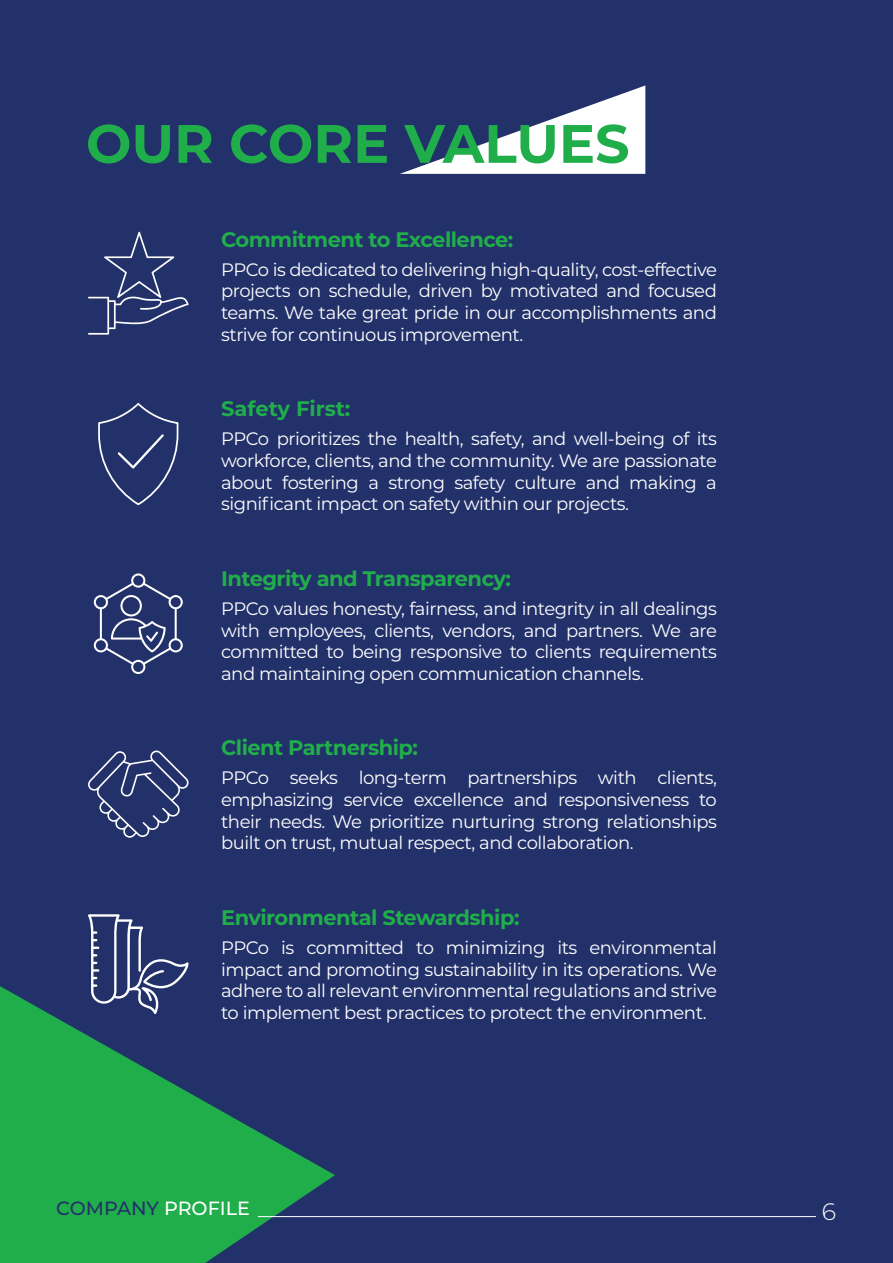
<style>
.page{position:relative;width:893px;height:1263px;background:#23316a}
.page>*{position:absolute;margin:0;border:0;box-sizing:border-box;transform-origin:0 0}
.t1{font:700 54px "Montserrat";color:#20ae4b}
.t2{font:300 23.7px "Montserrat";color:#fff}
.t3{font:700 21px "Montserrat";letter-spacing:-.025em;color:#20ae4b}
.t4{font:700 21px "Montserrat";color:#20ae4b}
.t5{font:500 19.2px "Montserrat";color:#23316a}
.t6{font:18px/21.6px "Montserrat";letter-spacing:-.025em;color:#fff;text-align:justify}
.s1{color:#fff}
</style>
<div class="page">
<svg style="left:0;top:986px;width:335px;height:277px;fill:#20ae4b"></svg>
<hr style="left:258px;top:1216px;width:558px;height:1px;background:#fff">
<svg style="left:400px;top:85px;width:245px;height:89px"></svg>
<svg style="left:88px;top:232px;width:101px;height:103px"></svg>
<svg style="left:98px;top:403px;width:81px;height:103px"></svg>
<svg style="left:94px;top:573px;width:89px;height:101px"></svg>
<svg style="left:88px;top:750px;width:101px;height:88px"></svg>
<svg style="left:88px;top:914px;width:101px;height:100px"></svg>
<h1 class="t1" style="left:86px;top:105px;width:545px">OUR CORE VALUES</h1>
<p class="t3" style="left:221px;top:224px;width:294px">Commitment to Excellence:</p>
<p class="t6" style="left:221px;top:258px;width:497px">PPCo is dedicated to delivering high-quality, cost-effective projects on schedule, driven by motivated and focused teams. We take great pride in our accomplishments and strive for continuous improvement.</p>
<p class="t4" style="left:221px;top:394px;width:131px">Safety First:</p>
<p class="t6" style="left:221px;top:428px;width:497px">PPCo prioritizes the health, safety, and well-being of its workforce, clients, and the community. We are passionate about fostering a strong safety culture and making a significant impact on safety within our projects.</p>
<p class="t3" style="left:221px;top:563px;width:291px">Integrity and Transparency:</p>
<p class="t6" style="left:221px;top:597px;width:497px">PPCo values honesty, fairness, and integrity in all dealings with employees, clients, vendors, and partners. We are committed to being responsive to clients requirements and maintaining open communication channels.</p>
<p class="t3" style="left:221px;top:733px;width:198px">Client Partnership:</p>
<p class="t6" style="left:221px;top:767px;width:497px">PPCo seeks long-term partnerships with clients, emphasizing service excellence and responsiveness to their needs. We prioritize nurturing strong relationships built on trust, mutual respect, and collaboration.</p>
<p class="t3" style="left:221px;top:902px;width:300px">Environmental Stewardship:</p>
<p class="t6" style="left:221px;top:936px;width:497px">PPCo is committed to minimizing its environmental impact and promoting sustainability in its operations. We adhere to all relevant environmental regulations and strive to implement best practices to protect the environment.</p>
<p class="t5" style="left:56px;top:1195px;width:195px">COMPANY <span class="s1">PROFILE</span></p>
<h2 class="t2" style="left:822px;top:1195px;width:16px">6</h2>
</div>
